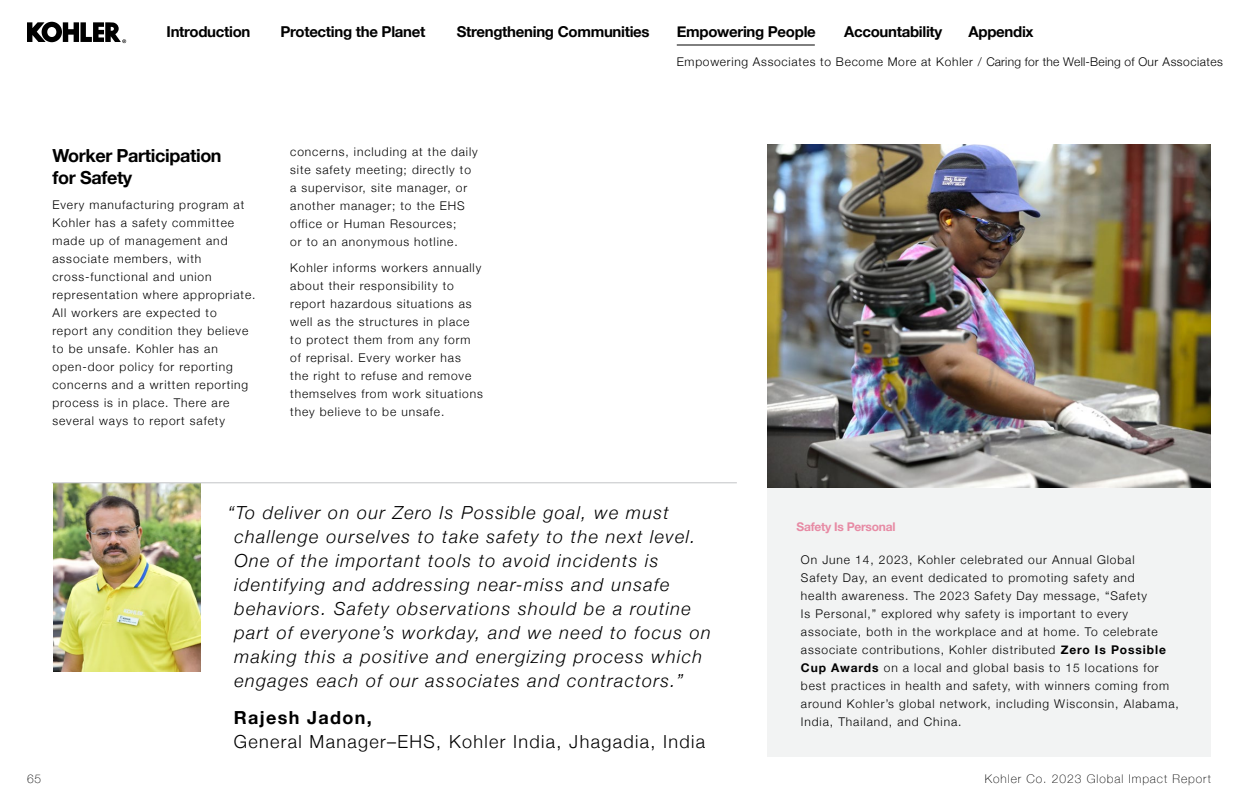
<style>
.page{position:relative;width:1238px;height:810px;background:#fff}
.page>*{position:absolute;margin:0;border:0;box-sizing:border-box;transform-origin:0 0}
.t1{font:italic 300 18px/24px "Helvetica Neue";letter-spacing:.075em;color:#000}
.t2{font:300 18px "Helvetica Neue";letter-spacing:.075em;color:#000}
.t3{font:700 18px/21.6px "Helvetica Neue";letter-spacing:-.02em;color:#000}
.t4{font:700 18px "Helvetica Neue";letter-spacing:.075em;color:#000}
.t5{font:700 15px "Helvetica Neue";letter-spacing:-.02em;color:#000}
.t6{font:300 12px/18px "Helvetica Neue";letter-spacing:.075em;color:#000}
.t7{font:100 12px "Helvetica Neue";letter-spacing:.08em;color:#000}
.t8{font:700 12px "Helvetica Neue";letter-spacing:-.02em;color:#e78aa4}
.s1{font-weight:700}
</style>
<div class="page">
<svg style="left:27px;top:22px;width:99px;height:21px"></svg>
<div style="left:767px;top:358px;width:443px;height:400px;background:#f2f3f3"></div>
<img style="left:767px;top:144px;width:443px;height:344px">
<hr style="left:677px;top:45px;width:138px;height:1px;background:#000">
<img style="left:53px;top:483px;width:147px;height:189px">
<hr style="left:52px;top:482px;width:685px;height:1px;background:#c7c8ca">
<p class="t5" style="left:166px;top:20px;width:85px">Introduction</p>
<p class="t5" style="left:280px;top:20px;width:146px">Protecting the Planet</p>
<p class="t5" style="left:457px;top:20px;width:194px">Strengthening Communities</p>
<p class="t5" style="left:677px;top:20px;width:141px">Empowering People</p>
<p class="t5" style="left:844px;top:20px;width:100px">Accountability</p>
<p class="t5" style="left:968px;top:20px;width:67px">Appendix</p>
<p class="t6" style="left:677px;top:51px;width:547px">Empowering Associates to Become More at Kohler / Caring for the Well-Being of Our Associates</p>
<h1 class="t3" style="left:52px;top:145px;width:171px">Worker Participation for Safety</h1>
<p class="t6" style="left:52px;top:195px;width:204px">Every manufacturing program at<br>Kohler has a safety committee made up of management and associate members, with cross-functional and union representation where appropriate.<br>All workers are expected to<br>report any condition they believe to be unsafe. Kohler has an open-door policy for reporting concerns and a written reporting process is in place. There are several ways to report safety</p>
<p class="t6" style="left:290px;top:142px;width:189px">concerns, including at the daily site safety meeting; directly to a supervisor, site manager, or another manager; to the EHS office or Human Resources;<br>or to an anonymous hotline.</p>
<p class="t6" style="left:290px;top:257px;width:194px">Kohler informs workers annually about their responsibility to report hazardous situations as well as the structures in place to protect them from any form of reprisal. Every worker has<br>the right to refuse and remove themselves from work situations they believe to be unsafe.</p>
<p class="t7" style="left:27px;top:769px;width:16px">65</p>
<p class="t1" style="left:234px;top:499px;width:478px;text-indent:-7px">“To deliver on our Zero Is Possible goal, we must challenge ourselves to take safety to the next level.<br>One of the important tools to avoid incidents is identifying and addressing near-miss and unsafe behaviors. Safety observations should be a routine part of everyone’s workday, and we need to focus on making this a positive and energizing process which engages each of our associates and contractors.”</p>
<h1 class="t4" style="left:234px;top:703px;width:140px">Rajesh Jadon,</h1>
<h1 class="t2" style="left:234px;top:727px;width:473px">General Manager–EHS, Kohler India, Jhagadia, India</h1>
<p class="t8" style="left:796px;top:517px;width:101px">Safety Is Personal</p>
<p class="t6" style="left:801px;top:550px;width:379px">On June 14, 2023, Kohler celebrated our Annual Global<br>Safety Day, an event dedicated to promoting safety and<br>health awareness. The 2023 Safety Day message, “Safety<br>Is Personal,” explored why safety is important to every associate, both in the workplace and at home. To celebrate associate contributions, Kohler distributed <span class="s1">Zero Is Possible Cup Awards</span> on a local and global basis to 15 locations for best practices in health and safety, with winners coming from around Kohler’s global network, including Wisconsin, Alabama, India, Thailand, and China.</p>
<p class="t7" style="left:985px;top:769px;width:227px">Kohler Co. 2023 Global Impact Report</p>
</div>
